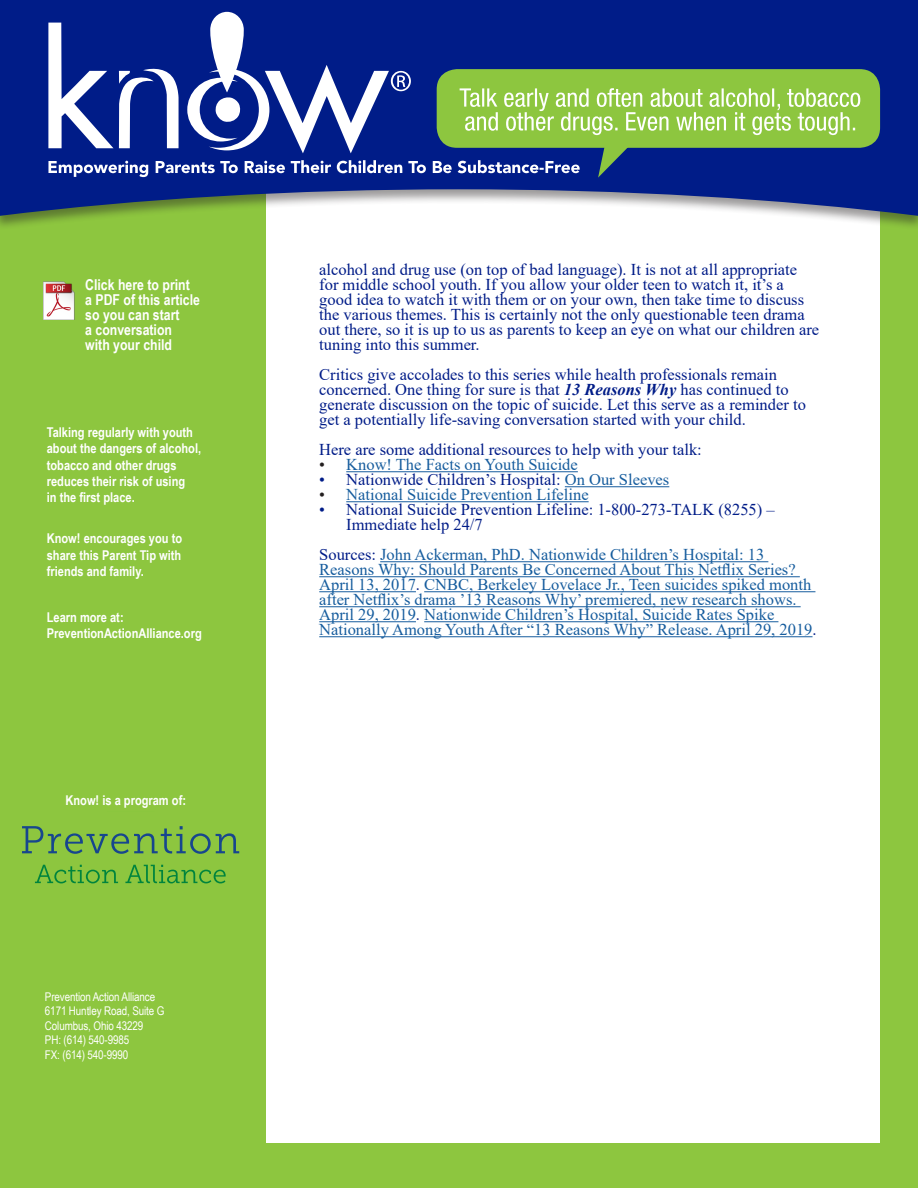
<style>
.page{position:relative;width:918px;height:1188px;background:#fff}
.page>*{position:absolute;margin:0;border:0;box-sizing:border-box;transform-origin:0 0}
.t1{font:16.5px/15px "Times New Roman";color:#001c88}
.t2{font:16.5px/15px "Times New Roman";color:#175d9e}
.t3{font:700 15px/15px "Arial Narrow";color:#fff}
.t4{font:700 13.5px/16.2px "Arial Narrow";color:#fff}
.t5{font:12px "Arial Narrow";letter-spacing:-.01em;color:#fff}
.s1{font-weight:700;font-style:italic}
.s2{color:#231f20}
.s3{color:#175d9e}
.s4{color:#001c88}
</style>
<div class="page">
<div style="left:258px;top:116px;width:660px;height:1072px;background:#8dc63f"></div>
<div style="left:266px;top:153px;width:614px;height:990px;background:#fff"></div>
<div style="left:0;top:116px;width:262px;height:1072px;background:#8dc63f"></div>
<div style="left:0;top:0;width:918px;height:230px;background:#231f20;opacity:.45"></div>
<svg style="left:0;top:0;width:918px;height:216px;background:#354c95"></svg>
<div style="left:437px;top:69px;width:443px;height:79px;background:#8dc63f;border-radius:20px"></div>
<svg style="left:48px;top:12px;width:812px;height:166px"></svg>
<hr style="left:346px;top:471px;width:232px;height:1px;background:#175d9e">
<hr style="left:565px;top:486px;width:104px;height:1px;background:#175d9e">
<hr style="left:346px;top:501px;width:243px;height:1px;background:#175d9e">
<hr style="left:380px;top:561px;width:388px;height:1px;background:#175d9e">
<hr style="left:319px;top:576px;width:481px;height:1px;background:#175d9e">
<hr style="left:319px;top:591px;width:97px;height:1px;background:#175d9e">
<hr style="left:424px;top:591px;width:391px;height:1px;background:#175d9e">
<hr style="left:319px;top:606px;width:482px;height:1px;background:#175d9e">
<hr style="left:319px;top:621px;width:97px;height:1px;background:#175d9e">
<hr style="left:424px;top:621px;width:354px;height:1px;background:#175d9e">
<hr style="left:319px;top:636px;width:494px;height:1px;background:#175d9e">
<svg style="left:22px;top:826px;width:217px;height:28px"></svg>
<svg style="left:35px;top:865px;width:83px;height:18px"></svg>
<svg style="left:125px;top:865px;width:101px;height:18px"></svg>
<img style="left:44px;top:281px;width:31px;height:39px">
<p class="t3" style="left:85px;top:277px;width:116px">Click here to print a PDF of this article so you can start<br>a conversation with your child</p>
<p class="t4" style="left:47px;top:424px;width:156px">Talking regularly with youth about the dangers of alcohol, tobacco and other drugs reduces their risk of using<br>in the first place.</p>
<p class="t4" style="left:47px;top:530px;width:137px;text-align:justify">Know! encourages you to share this Parent Tip with friends and family.</p>
<p class="t4" style="left:47px;top:608px;width:157px">Learn more at:<br>PreventionActionAlliance.org</p>
<p class="t4" style="left:65px;top:791px;width:122px">Know! is a program of:</p>
<p class="t5" style="left:45px;top:988px;width:112px">Prevention Action Alliance</p>
<p class="t5" style="left:45px;top:1002px;width:121px">6171 Huntley Road, Suite G</p>
<p class="t5" style="left:45px;top:1017px;width:100px">Columbus, Ohio 43229</p>
<p class="t5" style="left:45px;top:1031px;width:86px">PH: (614) 540-9985</p>
<p class="t5" style="left:45px;top:1046px;width:85px">FX: (614) 540-9990</p>
<p class="t1" style="left:319px;top:261px;width:501px">alcohol and drug use (on top of bad language). It is not at all appropriate for middle school youth. If you allow your older teen to watch it, it’s a good idea to watch it with them or on your own, then take time to discuss the various themes. This is certainly not the only questionable teen drama out there, so it is up to us as parents to keep an eye on what our children are tuning into this summer.</p>
<p class="t1" style="left:319px;top:366px;width:488px">Critics give accolades to this series while health professionals remain concerned. One thing for sure is that <span class="s1">13 Reasons Why</span> has continued to generate discussion on the topic of suicide. Let this serve as a reminder to get a potentially life-saving conversation started with your child.</p>
<p class="t1" style="left:319px;top:441px;width:384px">Here are some additional resources to help with your talk:</p>
<p class="t2" style="left:319px;top:456px;width:260px"><span class="s2">•</span> Know! The Facts on Youth Suicide</p>
<p class="t1" style="left:319px;top:471px;width:352px">• Nationwide Children’s Hospital: <span class="s3">On Our Sleeves</span></p>
<p class="t2" style="left:319px;top:486px;width:271px"><span class="s2">•</span> National Suicide Prevention Lifeline</p>
<p class="t1" style="left:346px;top:501px;width:430px;text-indent:-27px">• National Suicide Prevention Lifeline: 1-800-273-TALK (8255) –<br>Immediate help 24/7</p>
<p class="t2" style="left:319px;top:546px;width:499px"><span class="s4">Sources:</span> John Ackerman, PhD. Nationwide Children’s Hospital: 13<br>Reasons Why: Should Parents Be Concerned About This Netflix Series?<br>April 13, 2017<span class="s4">.</span> CNBC, Berkeley Lovelace Jr., Teen suicides spiked month after Netflix’s drama ’13 Reasons Why’ premiered, new research shows.<br>April 29, 2019<span class="s4">.</span> Nationwide Children’s Hospital, Suicide Rates Spike Nationally Among Youth After “13 Reasons Why” Release. April 29, 2019<span class="s4">.</span></p>
</div>
